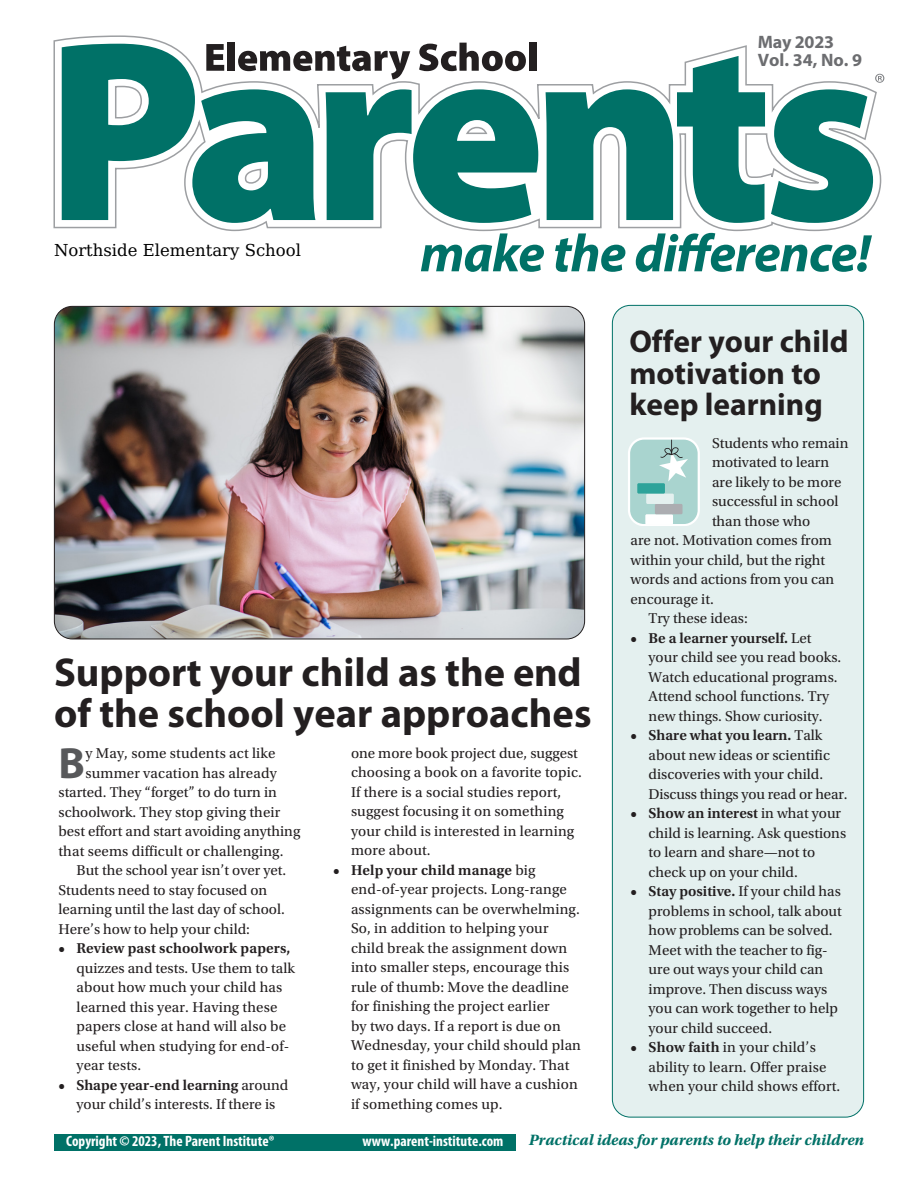
<style>
.page{position:relative;width:918px;height:1188px;background:#fff}
.page>*{position:absolute;margin:0;border:0;box-sizing:border-box;transform-origin:0 0}
.t1{font:700 43.95px "Myriad Pro";color:#57585a}
.t2{font:700 40.5px/40.5px "Myriad Pro";color:#231f20}
.t3{font:700 31.5px/31.5px "Myriad Pro";color:#231f20}
.t4{font:700 18px/18px "Myriad Pro";letter-spacing:-.01em;color:#6c6d70}
.t5{font:16.5px "DejaVu Math Te X Gyre";color:#000}
.t6{font:italic 700 15.75px "Utopia Std";color:#007167}
.t7{font:15px/19.5px "Utopia Std";color:#231f20}
.t8{font:700 condensed 15px "Myriad Pro";color:#fff}
.t9{font:600 15px "Utopia Std";letter-spacing:.01em;color:#231f20}
.s1{font-weight:600}
</style>
<div class="page">
<div style="left:612px;top:305px;width:252px;height:812px;background:#e4f0ef;border-radius:18px"></div>
<svg style="left:53px;top:35px;width:829px;height:197px"></svg>
<svg style="left:771px;top:89px;width:102px;height:134px"></svg>
<svg style="left:421px;top:233px;width:123px;height:39px"></svg>
<svg style="left:555px;top:233px;width:70px;height:39px"></svg>
<svg style="left:636px;top:233px;width:236px;height:39px"></svg>
<svg style="left:62px;top:43px;width:476px;height:180px"></svg>
<div style="left:529px;top:43px;width:7px;height:28px;background:#231f20"></div>
<svg style="left:875px;top:74px;width:9px;height:9px"></svg>
<svg style="left:628px;top:437px;width:72px;height:89px;background:#b6d8d5"></svg>
<div style="left:54px;top:1134px;width:462px;height:16px;background:#007167"></div>
<img style="left:54px;top:306px;width:531px;height:333px">
<p class="t4" style="left:758px;top:32px;width:106px">May 2023<br>Vol. 34, No. 9</p>
<p class="t5" style="left:54px;top:243px;width:249px">Northside Elementary School</p>
<h2 class="t2" style="left:54px;top:651px;width:539px">Support your child as the end of the school year approaches</h2>
<h1 class="t1" style="left:58px;top:734px;width:28px">B</h1>
<p class="t7" style="left:85px;top:744px;width:192px">y May, some students act like</p>
<p class="t7" style="left:351px;top:744px;width:233px">one more book project due, suggest choosing a book on a favorite topic.<br>If there is a social studies report, suggest focusing it on something your child is interested in learning more about.</p>
<p class="t7" style="left:351px;top:861px;width:232px;text-indent:-18px"><span class="s1">• Help your child manage</span> big end-of-year projects. Long-range assignments can be overwhelming.<br>So, in addition to helping your child break the assignment down into smaller steps, encourage this rule of thumb: Move the deadline for finishing the project earlier<br>by two days. If a report is due on<br>Wednesday, your child should plan to get it finished by Monday. That way, your child will have a cushion if something comes up.</p>
<p class="t7" style="left:85px;top:763px;width:193px">summer vacation has already</p>
<p class="t7" style="left:59px;top:783px;width:220px">started. They “forget” to do turn in</p>
<p class="t7" style="left:59px;top:802px;width:223px">schoolwork. They stop giving their</p>
<p class="t7" style="left:59px;top:822px;width:243px">best effort and start avoiding anything</p>
<p class="t7" style="left:59px;top:841px;width:227px">that seems difficult or challenging.</p>
<p class="t7" style="left:76px;top:861px;width:211px">But the school year isn’t over yet.</p>
<p class="t7" style="left:58px;top:880px;width:210px">Students need to stay focused on</p>
<p class="t7" style="left:58px;top:900px;width:228px">learning until the last day of school.</p>
<p class="t7" style="left:58px;top:919px;width:193px">Here’s how to help your child:</p>
<p class="t9" style="left:58px;top:940px;width:234px">• Review past schoolwork papers,</p>
<p class="t7" style="left:76px;top:958px;width:220px">quizzes and tests. Use them to talk about how much your child has learned this year. Having these papers close at hand will also be useful when studying for end-of&shy;year tests.</p>
<p class="t7" style="left:58px;top:1075px;width:231px;text-align:center"><span class="s1">• Shape year-end learning</span> around your child’s interests. If there is</p>
<h3 class="t3" style="left:629px;top:325px;width:221px">Offer your child motivation to keep learning</h3>
<p class="t7" style="left:712px;top:433px;width:138px">Students who remain</p>
<p class="t7" style="left:712px;top:453px;width:119px">motivated to learn</p>
<p class="t7" style="left:712px;top:472px;width:131px">are likely to be more</p>
<p class="t7" style="left:712px;top:492px;width:128px">successful in school</p>
<p class="t7" style="left:712px;top:511px;width:100px">than those who</p>
<p class="t7" style="left:631px;top:531px;width:203px">are not. Motivation comes from</p>
<p class="t7" style="left:631px;top:550px;width:196px">within your child, but the right</p>
<p class="t7" style="left:631px;top:570px;width:205px">words and actions from you can</p>
<p class="t7" style="left:631px;top:589px;width:85px">encourage it.</p>
<p class="t7" style="left:649px;top:609px;width:101px">Try these ideas:</p>
<p class="t7" style="left:649px;top:628px;width:194px;text-indent:-18px"><span class="s1">• Be a learner yourself.</span> Let your child see you read books.<br>Watch educational programs.<br>Attend school functions. Try new things. Show curiosity.</p>
<p class="t7" style="left:649px;top:726px;width:200px;text-indent:-18px"><span class="s1">• Share what you learn.</span> Talk about new ideas or scientific discoveries with your child.<br>Discuss things you read or hear.</p>
<p class="t7" style="left:649px;top:804px;width:199px;text-indent:-18px"><span class="s1">• Show an interest</span> in what your child is learning. Ask questions to learn and share—not to check up on your child.</p>
<p class="t7" style="left:649px;top:882px;width:195px;text-indent:-18px"><span class="s1">• Stay positive.</span> If your child has problems in school, talk about how problems can be solved.<br>Meet with the teacher to fig&shy;ure out ways your child can improve. Then discuss ways you can work together to help your child succeed.</p>
<p class="t7" style="left:649px;top:1038px;width:193px;text-indent:-18px"><span class="s1">• Show faith</span> in your child’s ability to learn. Offer praise when your child shows effort.</p>
<p class="t8" style="left:66px;top:1132px;width:210px">Copyright © 2023, The Parent Institute®</p>
<p class="t8" style="left:363px;top:1132px;width:142px">www.parent-institute.com</p>
<p class="t6" style="left:529px;top:1131px;width:337px">Practical ideas for parents to help their children</p>
</div>
